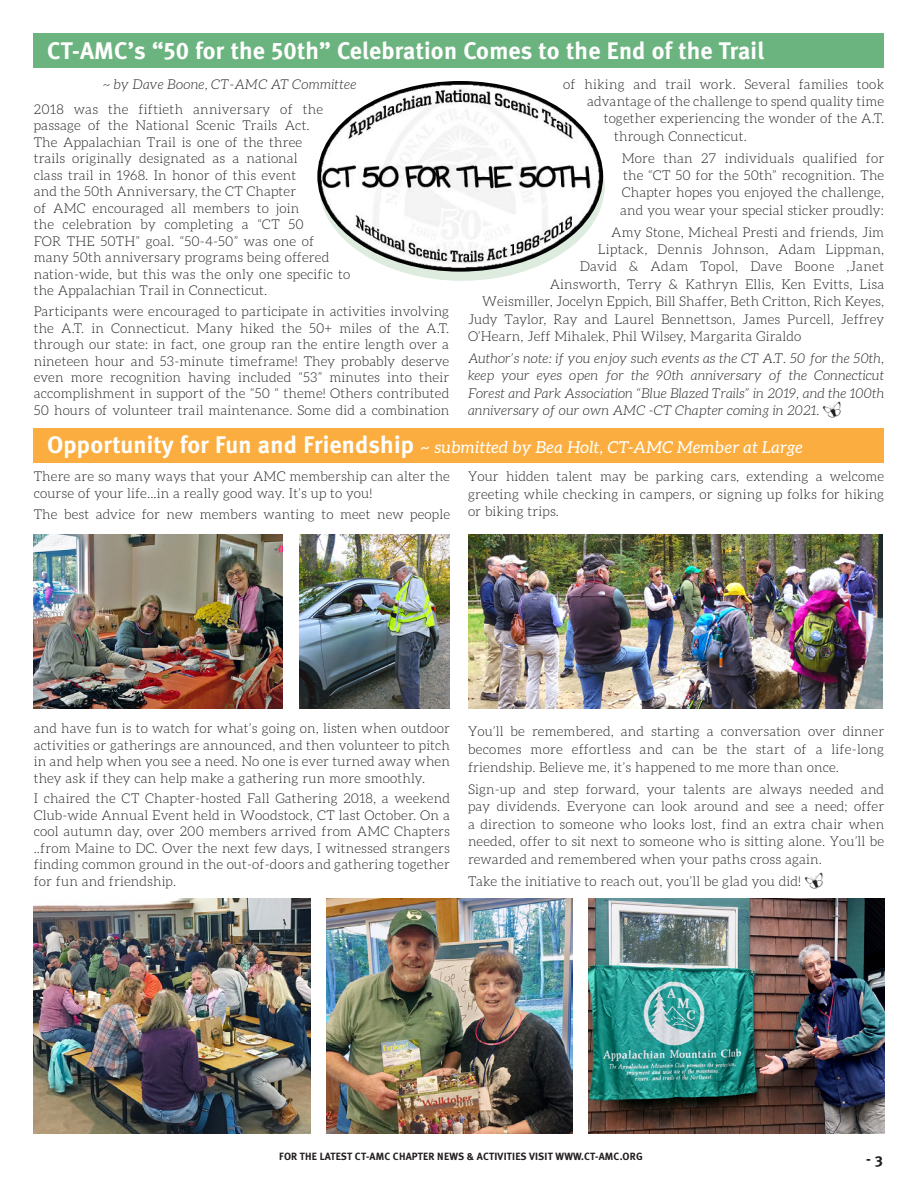
<style>
.page{position:relative;width:918px;height:1188px;background:#fff}
.page>*{position:absolute;margin:0;border:0;box-sizing:border-box;transform-origin:0 0}
.MetaBold_HL_16_18{font:700 24px "Meta";letter-spacing:.01em;color:#fff}
.MetaBold_HL_16_18-2{font:italic 16.5px "Aleo";letter-spacing:.02em;color:#fff}
.t1{font:700 15px "Meta";color:#231f20}
.BODY_COPY_Justified{font:300 13.5px/16.5px "Aleo";letter-spacing:.01em;color:#231f20;text-align:justify}
.BODY_COPY_Justified-2{font:italic 300 13.5px/17.4px "Aleo";letter-spacing:.01em;color:#231f20;text-align:justify}
.Author{font:italic 300 13.5px "Aleo";letter-spacing:.02em;color:#231f20}
.t2{font:700 10.5px "Meta";letter-spacing:.02em;color:#231f20}
.s1{font-family:"Meta Bold Expert";font-weight:400}
.s2{font-family:"Butterflies";font-weight:400;font-style:normal;font-size:16.5px}
.s3{font-family:"Meta";font-weight:700;font-style:normal;font-size:24px}
.s4{font-family:"Butterflies";font-weight:400;font-size:16.5px}
</style>
<div class="page">
<div style="left:34px;top:34px;width:850px;height:34px;background:#6cb47f"></div>
<div style="left:34px;top:428px;width:850px;height:34px;background:#fbae3f"></div>
<img style="left:317px;top:81px;width:286px;height:191px">
<img style="left:34px;top:534px;width:249px;height:175px">
<img style="left:468px;top:534px;width:415px;height:175px">
<img style="left:589px;top:898px;width:296px;height:236px">
<img style="left:326px;top:898px;width:247px;height:236px">
<img style="left:299px;top:534px;width:151px;height:175px">
<img style="left:34px;top:898px;width:277px;height:236px">
<p class="MetaBold_HL_16_18" style="left:47px;top:36px;width:719px">CT-AMC’s “<span class="s1">50</span> for the <span class="s1">50</span>th” Celebration Comes to the End of the Trail</p>
<p class="Author" style="left:103px;top:77px;width:255px">~ by Dave Boone, CT-AMC AT Committee</p>
<p class="BODY_COPY_Justified" style="left:34px;top:101px;width:318px;text-align:left">2018 was the fiftieth anniversary of the passage of the National Scenic Trails Act.<br>The Appalachian Trail is one of the three<br>trails originally designated as a national<br>class trail in 1968. In honor of this event<br>and the 50th Anniversary, the CT Chapter<br>of AMC encouraged all members to join<br>the celebration by completing a “CT 50<br>FOR THE 50TH” goal. “50-4-50” was one of many 50th anniversary programs being offered nation-wide, but this was the only one specific to the Appalachian Trail in Connecticut.</p>
<p class="BODY_COPY_Justified" style="left:34px;top:303px;width:417px">Participants were encouraged to participate in activities involving the A.T. in Connecticut. Many hiked the 50+ miles of the A.T. through our state: in fact, one group ran the entire length over a nineteen hour and 53-minute timeframe! They probably deserve even more recognition having included “53” minutes into their accomplishment in support of the “50 “ theme! Others contributed 50 hours of volunteer trail maintenance. Some did a combination</p>
<p class="BODY_COPY_Justified" style="left:563px;top:76px;width:323px">of hiking and trail work. Several families took</p>
<p class="BODY_COPY_Justified" style="left:587px;top:93px;width:299px">advantage of the challenge to spend quality time</p>
<p class="BODY_COPY_Justified" style="left:604px;top:110px;width:282px">together experiencing the wonder of the A.T.</p>
<p class="BODY_COPY_Justified" style="left:614px;top:128px;width:134px">through Connecticut.</p>
<p class="BODY_COPY_Justified" style="left:620px;top:149px;width:266px;line-height:17.4px">More than 27 individuals qualified for the “CT 50 for the 50th” recognition. The Chapter hopes you enjoyed the challenge, and you wear your special sticker proudly:</p>
<p class="BODY_COPY_Justified" style="left:611px;top:224px;width:274px">Amy Stone, Micheal Presti and friends, Jim</p>
<p class="BODY_COPY_Justified" style="left:598px;top:241px;width:288px">Liptack, Dennis Johnson, Adam Lippman,</p>
<p class="BODY_COPY_Justified" style="left:580px;top:258px;width:306px">David &amp; Adam Topol, Dave Boone ,Janet</p>
<p class="BODY_COPY_Justified" style="left:550px;top:276px;width:336px">Ainsworth, Terry &amp; Kathryn Ellis, Ken Evitts, Lisa</p>
<p class="BODY_COPY_Justified" style="left:482px;top:293px;width:403px">Weismiller, Jocelyn Eppich, Bill Shaffer, Beth Critton, Rich Keyes,</p>
<p class="BODY_COPY_Justified" style="left:468px;top:311px;width:418px">Judy Taylor, Ray and Laurel Bennettson, James Purcell, Jeffrey</p>
<p class="BODY_COPY_Justified" style="left:468px;top:328px;width:335px">O’Hearn, Jeff Mihalek, Phil Wilsey, Margarita Giraldo</p>
<p class="BODY_COPY_Justified-2" style="left:468px;top:349px;width:418px">Author’s note: if you enjoy such events as the CT A.T. 50 for the 50th, keep your eyes open for the 90th anniversary of the Connecticut Forest and Park Association “Blue Blazed Trails” in 2019, and the 100th anniversary of our own AMC -CT Chapter coming in 2021. <span class="s2">z</span></p>
<p class="MetaBold_HL_16_18-2" style="left:47px;top:438px;width:757px"><span class="s3">Opportunity for Fun and Friendship</span> ~ submitted by Bea Holt, CT-AMC Member at Large</p>
<p class="BODY_COPY_Justified" style="left:34px;top:468px;width:418px">There are so many ways that your AMC membership can alter the course of your life...in a really good way. It’s up to you!</p>
<p class="BODY_COPY_Justified" style="left:34px;top:506px;width:418px">The best advice for new members wanting to meet new people</p>
<p class="BODY_COPY_Justified" style="left:468px;top:468px;width:418px;line-height:17.5px">Your hidden talent may be parking cars, extending a welcome greeting while checking in campers, or signing up folks for hiking or biking trips.</p>
<p class="BODY_COPY_Justified" style="left:34px;top:720px;width:418px">and have fun is to watch for what’s going on, listen when outdoor activities or gatherings are announced, and then volunteer to pitch in and help when you see a need. No one is ever turned away when they ask if they can help make a gathering run more smoothly.</p>
<p class="BODY_COPY_Justified" style="left:34px;top:790px;width:418px">I chaired the CT Chapter-hosted Fall Gathering 2018, a weekend Club-wide Annual Event held in Woodstock, CT last October. On a cool autumn day, over 200 members arrived from AMC Chapters ..from Maine to DC. Over the next few days, I witnessed strangers finding common ground in the out-of-doors and gathering together for fun and friendship.</p>
<p class="BODY_COPY_Justified" style="left:468px;top:723px;width:418px;line-height:17.5px">You’ll be remembered, and starting a conversation over dinner becomes more effortless and can be the start of a life-long friendship. Believe me, it’s happened to me more than once.</p>
<p class="BODY_COPY_Justified" style="left:468px;top:780px;width:418px;line-height:17.5px">Sign-up and step forward, your talents are always needed and pay dividends. Everyone can look around and see a need; offer a direction to someone who looks lost, find an extra chair when needed, offer to sit next to someone who is sitting alone. You’ll be rewarded and remembered when your paths cross again.</p>
<p class="BODY_COPY_Justified" style="left:468px;top:873px;width:357px">Take the initiative to reach out, you’ll be glad you did! <span class="s4">z</span></p>
<p class="t2" style="left:279px;top:1150px;width:365px">FOR THE LATEST CT-AMC CHAPTER NEWS &amp; ACTIVITIES VISIT WWW.CT-AMC.ORG</p>
<p class="t1" style="left:866px;top:1150px;width:18px">- 3</p>
</div>
